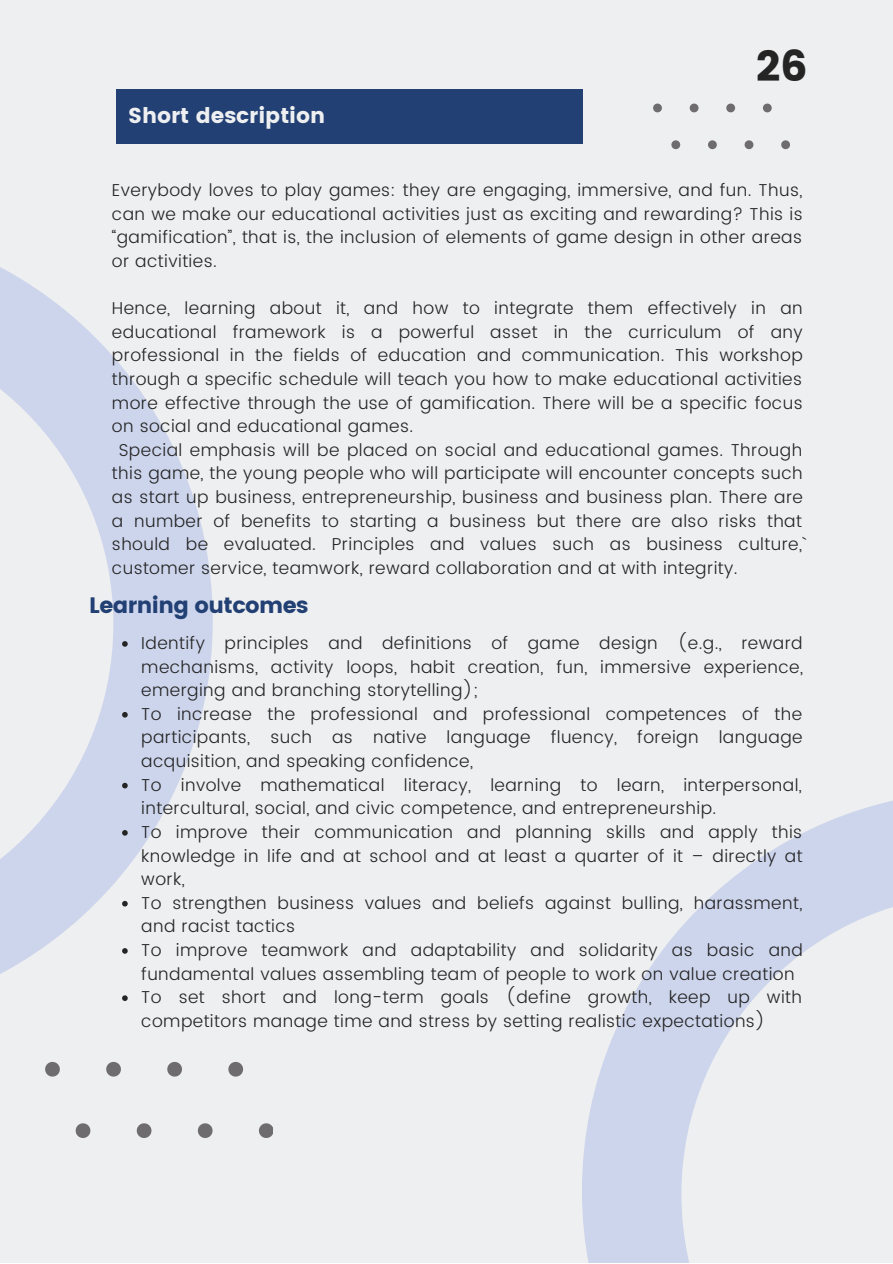
<style>
.page{position:relative;width:893px;height:1264px;background:#fff}
.page>*{position:absolute;margin:0;border:0;box-sizing:border-box;transform-origin:0 0}
.t1{font:42.6px "Poppins";color:#242424}
.t2{font:22.35px "Poppins";letter-spacing:-.025em;color:#224074}
.t3{font:21.6px "Poppins";color:#eeeff0}
.t4{font:300 17.25px/23.5px "Poppins";letter-spacing:.025em;color:#242424;text-align:justify}
</style>
<div class="page">
<div style="left:0;top:0;width:892px;height:1262px;background:#eeeff0"></div>
<div style="left:116px;top:89px;width:466px;height:55px;background:#224074"></div>
<svg style="left:0;top:267px;width:213px;height:734px"></svg>
<svg style="left:653px;top:104px;width:9px;height:8px"></svg>
<svg style="left:689px;top:104px;width:9px;height:8px"></svg>
<svg style="left:726px;top:104px;width:9px;height:8px"></svg>
<svg style="left:763px;top:104px;width:8px;height:8px"></svg>
<svg style="left:671px;top:140px;width:9px;height:9px"></svg>
<svg style="left:708px;top:140px;width:8px;height:9px"></svg>
<svg style="left:744px;top:140px;width:9px;height:9px"></svg>
<svg style="left:781px;top:140px;width:9px;height:9px"></svg>
<svg style="left:582px;top:801px;width:310px;height:461px"></svg>
<svg style="left:45px;top:1062px;width:15px;height:14px"></svg>
<svg style="left:106px;top:1061px;width:15px;height:15px"></svg>
<svg style="left:167px;top:1061px;width:15px;height:15px"></svg>
<svg style="left:228px;top:1062px;width:15px;height:14px"></svg>
<svg style="left:76px;top:1123px;width:14px;height:14px"></svg>
<svg style="left:137px;top:1123px;width:14px;height:14px"></svg>
<svg style="left:198px;top:1123px;width:14px;height:14px"></svg>
<svg style="left:259px;top:1123px;width:14px;height:14px"></svg>
<svg style="left:122px;top:641px;width:6px;height:5px"></svg>
<svg style="left:122px;top:712px;width:6px;height:5px"></svg>
<svg style="left:122px;top:782px;width:6px;height:6px"></svg>
<svg style="left:122px;top:830px;width:6px;height:5px"></svg>
<svg style="left:122px;top:900px;width:6px;height:6px"></svg>
<svg style="left:122px;top:948px;width:6px;height:5px"></svg>
<svg style="left:122px;top:995px;width:6px;height:5px"></svg>
<p class="t3" style="left:128px;top:103px;width:199px">Short description</p>
<h1 class="t1" style="left:756px;top:42px;width:53px">26</h1>
<p class="t4" style="left:112px;top:178px;width:692px">Everybody loves to play games: they are engaging, immersive, and fun. Thus, can we make our educational activities just as exciting and rewarding? This is “gamification”, that is, the inclusion of elements of game design in other areas or activities.</p>
<p class="t4" style="left:112px;top:296px;width:692px">Hence, learning about it, and how to integrate them effectively in an</p>
<p class="t4" style="left:112px;top:320px;width:692px">educational framework is a powerful asset in the curriculum of any</p>
<p class="t4" style="left:112px;top:343px;width:692px">professional in the fields of education and communication. This workshop</p>
<p class="t4" style="left:112px;top:367px;width:691px">through a specific schedule will teach you how to make educational activities</p>
<p class="t4" style="left:112px;top:391px;width:692px">more effective through the use of gamification. There will be a specific focus</p>
<p class="t4" style="left:112px;top:414px;width:303px">on social and educational games.</p>
<p class="t4" style="left:119px;top:438px;width:685px">Special emphasis will be placed on social and educational games. Through</p>
<p class="t4" style="left:112px;top:461px;width:692px">this game, the young people who will participate will encounter concepts such</p>
<p class="t4" style="left:112px;top:485px;width:692px">as start up business, entrepreneurship, business and business plan. There are</p>
<p class="t4" style="left:112px;top:509px;width:691px">a number of benefits to starting a business but there are also risks that</p>
<p class="t4" style="left:112px;top:532px;width:696px">should be evaluated. Principles and values such as business culture,`</p>
<p class="t4" style="left:112px;top:556px;width:627px">customer service, teamwork, reward collaboration and at with integrity.</p>
<p class="t2" style="left:89px;top:591px;width:221px">Learning outcomes</p>
<p class="t4" style="left:141px;top:631px;width:663px;text-align:left">Identify principles and definitions of game design (e.g., reward mechanisms, activity loops, habit creation, fun, immersive experience, emerging and branching storytelling);<br>To increase the professional and professional competences of the participants, such as native language fluency, foreign language acquisition, and speaking confidence,<br>To involve mathematical literacy, learning to learn, interpersonal, intercultural, social, and civic competence, and entrepreneurship.<br>To improve their communication and planning skills and apply this knowledge in life and at school and at least a quarter of it – directly at work,<br>To strengthen business values and beliefs against bulling, harassment, and racist tactics<br>To improve teamwork and adaptability and solidarity as basic and fundamental values assembling team of people to work on value creation To set short and long-term goals (define growth, keep up with competitors manage time and stress by setting realistic expectations)</p>
</div>
